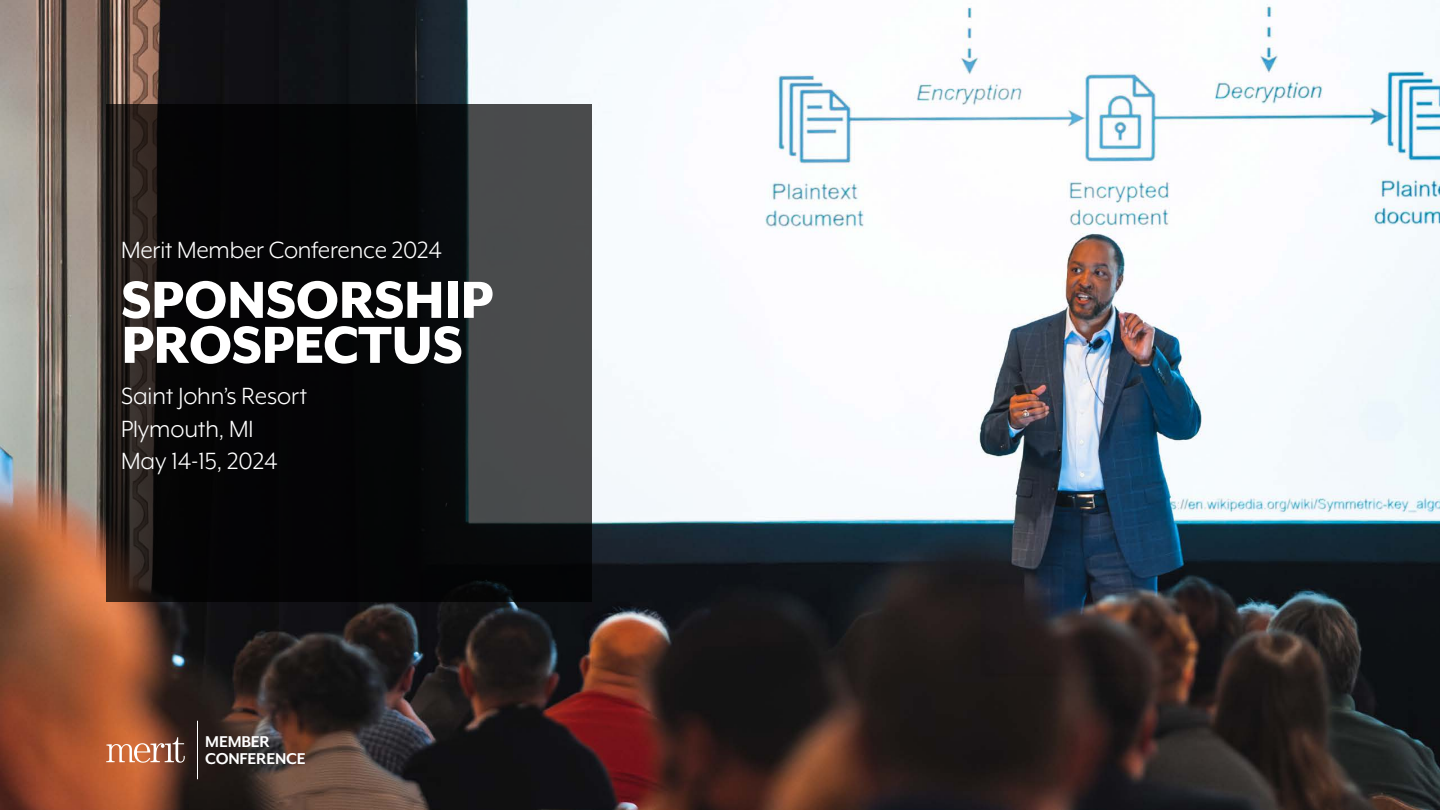
<style>
.page{position:relative;width:1440px;height:810px;background:#fff}
.page>*{position:absolute;margin:0;border:0;box-sizing:border-box;transform-origin:0 0}
.t1{font:800 60px/45px "Mr Eaves XL Mod OT";letter-spacing:-.01em;color:#fff}
.t2{font:27px/32.4px "Mr Eaves XL Mod OT";letter-spacing:-.005em;color:#fff}
.t3{font:700 18px/17.4px "Mr Eaves XL Mod OT";letter-spacing:-.01em;color:#fff}
</style>
<div class="page">
<img style="left:0;top:0;width:1440px;height:810px">
<svg style="left:106px;top:104px;width:485px;height:498px;background:#161617"></svg>
<svg style="left:106px;top:737px;width:79px;height:26px;background:#bc7f62"></svg>
<hr style="left:197px;top:721px;width:1px;height:58px;background:#fff">
<p class="t2" style="left:121px;top:233px;width:322px">Merit Member Conference 2024</p>
<h1 class="t1" style="left:121px;top:277px;width:373px">SPONSORSHIP<br>PROSPECTUS</h1>
<p class="t2" style="left:121px;top:380px;width:187px">Saint John’s Resort<br>Plymouth, MI<br>May 14-15, 2024</p>
<p class="t3" style="left:205px;top:733px;width:102px">MEMBER<br>CONFERENCE</p>
</div>
